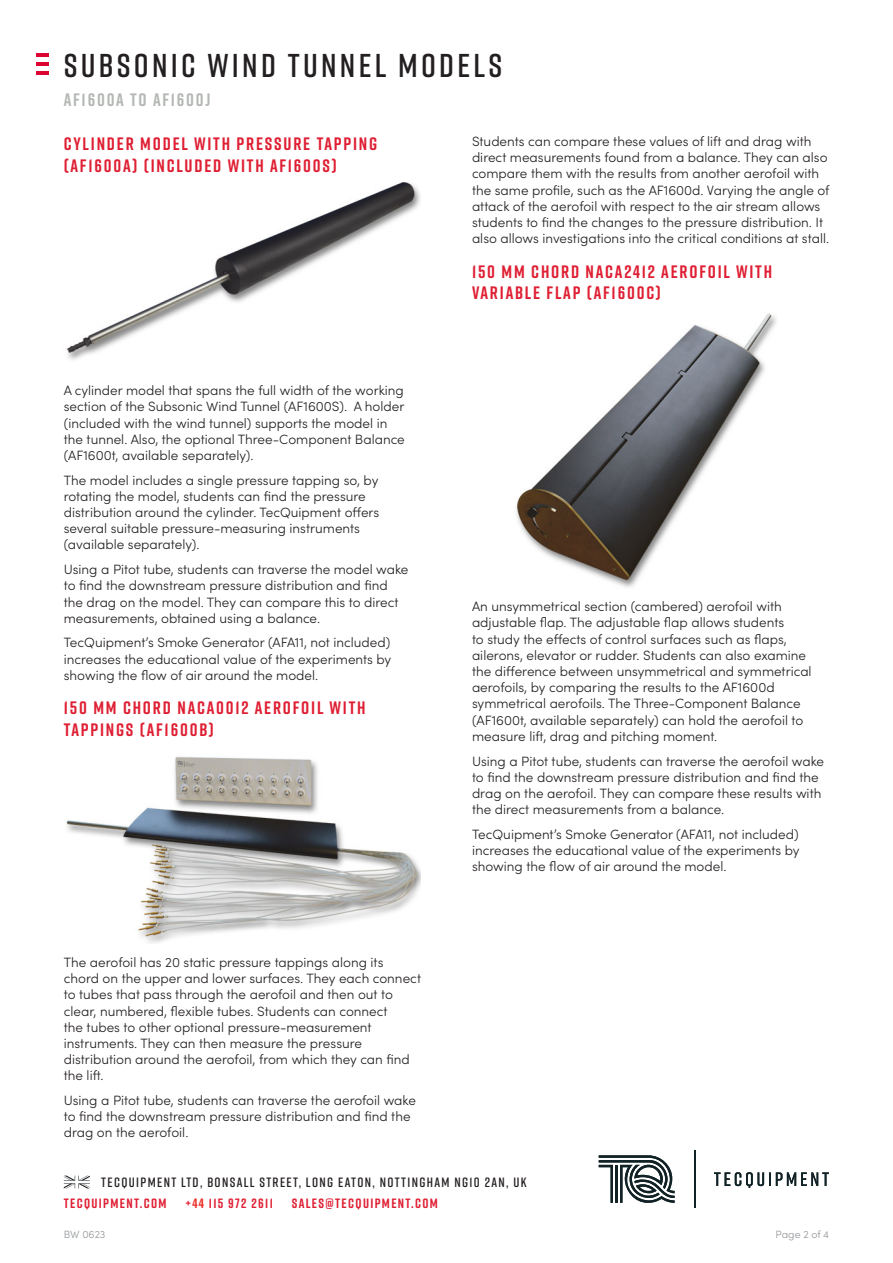
<style>
.page{position:relative;width:893px;height:1263px;background:#fff}
.page>*{position:absolute;margin:0;border:0;box-sizing:border-box;transform-origin:0 0}
.t1{font:600 33px "Rift";letter-spacing:.1em;color:#231f20}
.Main_heading{font:700 18px/21.6px "Rift";letter-spacing:.1em;color:#df1f33}
.t2{font:700 18px "Rift";letter-spacing:.1em;color:#b4b8b4}
.Body_text{font:300 13.5px/16.2px "Sofia Pro";color:#231f20}
.t3{font:600 13.5px "Rift";letter-spacing:.1em;color:#231f20}
.t4{font:700 13.5px "Rift";letter-spacing:.1em;color:#df1f33}
.t5{font:300 10.5px "Sofia Pro";color:#939598}
.s1{color:#ee2d28}
</style>
<div class="page">
<svg style="left:599px;top:1155px;width:76px;height:48px"></svg>
<svg style="left:714px;top:1172px;width:115px;height:16px"></svg>
<hr style="left:694px;top:1150px;width:1px;height:58px;background:#112226">
<svg style="left:64px;top:1175px;width:26px;height:13px"></svg>
<hr style="left:36px;top:53px;width:13px;height:4px;background:#dd0330">
<hr style="left:36px;top:62px;width:13px;height:4px;background:#dd0330">
<hr style="left:36px;top:71px;width:13px;height:4px;background:#dd0330">
<img style="left:516px;top:313px;width:261px;height:274px">
<img style="left:66px;top:182px;width:354px;height:178px">
<img style="left:66px;top:756px;width:355px;height:187px">
<h1 class="t1" style="left:64px;top:42px;width:440px">SUBSONIC WIND TUNNEL MODELS</h1>
<h2 class="t2" style="left:64px;top:87px;width:148px">AF1600A TO AF1600J</h2>
<p class="Main_heading" style="left:64px;top:133px;width:315px">CYLINDER MODEL WITH PRESSURE TAPPING (AF1600A) (INCLUDED WITH AF1600S)</p>
<p class="Body_text" style="left:472px;top:132px;width:359px">Students can compare these values of lift and drag with direct measurements found from a balance. They can also compare them with the results from another aerofoil with the same profile, such as the AF1600d. Varying the angle of attack of the aerofoil with respect to the air stream allows students to find the changes to the pressure distribution. It also allows investigations into the critical conditions at stall.</p>
<p class="Main_heading" style="left:472px;top:260px;width:302px">150 MM CHORD NACA2412 AEROFOIL WITH<br>VARIABLE FLAP (AF1600C)</p>
<p class="Body_text" style="left:64px;top:381px;width:343px">A cylinder model that spans the full width of the working section of the Subsonic Wind Tunnel (AF1600S). A holder (included with the wind tunnel) supports the model in the tunnel. Also, the optional Three-Component Balance (AF1600t, available separately).</p>
<p class="Body_text" style="left:64px;top:471px;width:317px">The model includes a single pressure tapping so, by rotating the model, students can find the pressure distribution around the cylinder. TecQuipment offers several suitable pressure-measuring instruments (available separately).</p>
<p class="Body_text" style="left:64px;top:560px;width:346px">Using a Pitot tube, students can traverse the model wake to find the downstream pressure distribution and find the drag on the model. They can compare this to direct measurements, obtained using a balance.</p>
<p class="Body_text" style="left:64px;top:634px;width:329px;text-align:justify">TecQuipment’s Smoke Generator (AFA11, not included) increases the educational value of the experiments by showing the flow of air around the model.</p>
<p class="Main_heading" style="left:64px;top:697px;width:303px">150 MM CHORD NACA0012 AEROFOIL WITH<br>TAPPINGS (AF1600B)</p>
<p class="Body_text" style="left:64px;top:953px;width:359px">The aerofoil has 20 static pressure tappings along its chord on the upper and lower surfaces. They each connect to tubes that pass through the aerofoil and then out to clear, numbered, flexible tubes. Students can connect<br>the tubes to other optional pressure-measurement instruments. They can then measure the pressure distribution around the aerofoil, from which they can find the lift.</p>
<p class="Body_text" style="left:64px;top:1091px;width:354px">Using a Pitot tube, students can traverse the aerofoil wake to find the downstream pressure distribution and find the drag on the aerofoil.</p>
<p class="Body_text" style="left:472px;top:598px;width:341px">An unsymmetrical section (cambered) aerofoil with adjustable flap. The adjustable flap allows students<br>to study the effects of control surfaces such as flaps, ailerons, elevator or rudder. Students can also examine the difference between unsymmetrical and symmetrical aerofoils, by comparing the results to the AF1600d symmetrical aerofoils. The Three-Component Balance (AF1600t, available separately) can hold the aerofoil to measure lift, drag and pitching moment.</p>
<p class="Body_text" style="left:472px;top:752px;width:354px">Using a Pitot tube, students can traverse the aerofoil wake to find the downstream pressure distribution and find the drag on the aerofoil. They can compare these results with the direct measurements from a balance.</p>
<p class="Body_text" style="left:472px;top:825px;width:329px;text-align:justify">TecQuipment’s Smoke Generator (AFA11, not included) increases the educational value of the experiments by showing the flow of air around the model.</p>
<p class="t3" style="left:101px;top:1172px;width:427px">TECQUIPMENT LTD, BONSALL STREET, LONG EATON, NOTTINGHAM NG10 2AN, UK</p>
<p class="t4" style="left:64px;top:1193px;width:104px">TECQUIPMENT.COM</p>
<p class="t4" style="left:185px;top:1193px;width:89px">+<span class="s1">44</span> 115 972 2611</p>
<p class="t4" style="left:292px;top:1193px;width:148px">SALES@TECQUIPMENT.COM</p>
<p class="t5" style="left:64px;top:1227px;width:43px">BW 0623</p>
<p class="t5" style="left:776px;top:1227px;width:55px">Page 2 of 4</p>
</div>
